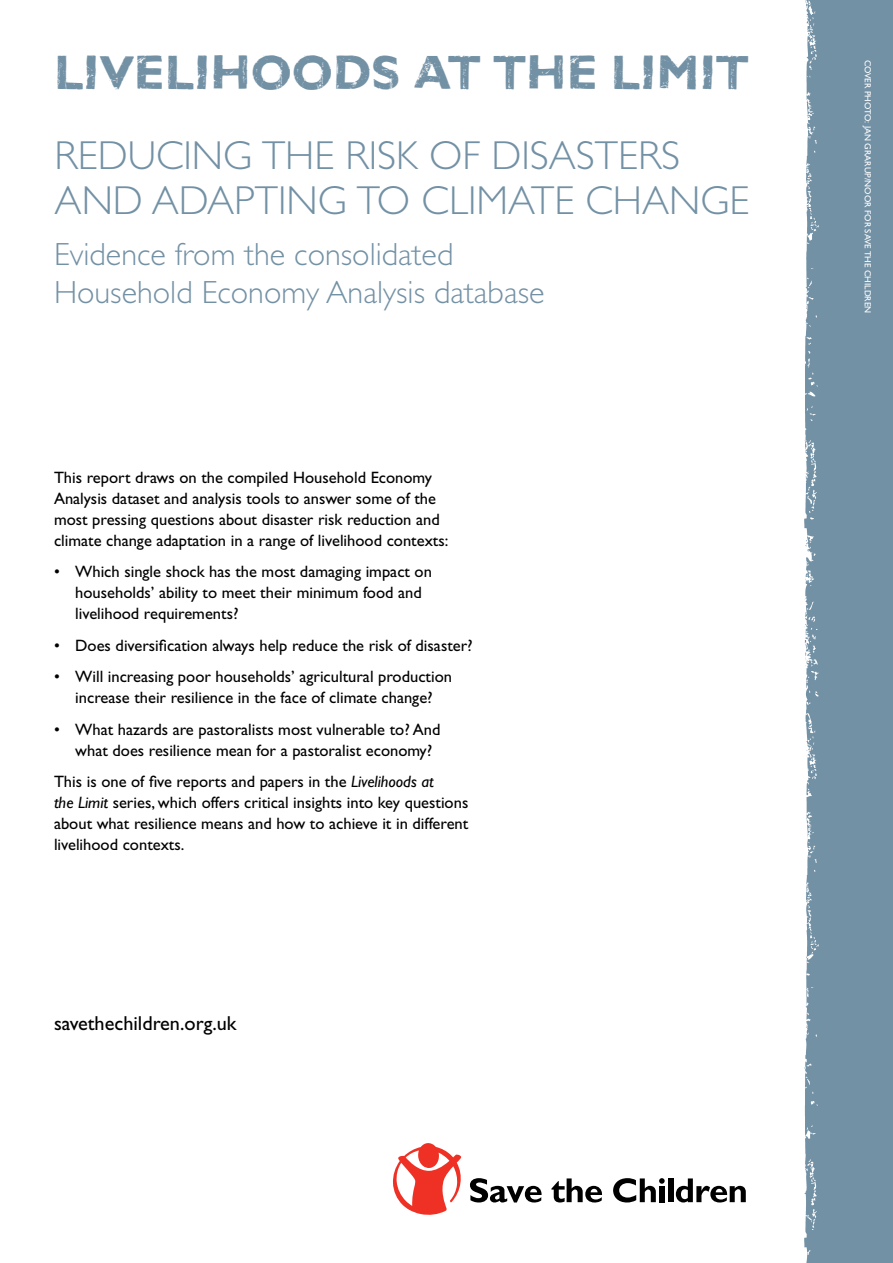
<style>
.page{position:relative;width:893px;height:1263px;background:#fff}
.page>*{position:absolute;margin:0;border:0;box-sizing:border-box;transform-origin:0 0}
.t1{font:700 48.3px "Gill Sans Woodblock";letter-spacing:-.005em;color:#7391a5}
.t2{font:300 40.5px/44.7px "Gill Sans";color:#7391a5}
.t3{font:300 32.1px/37.8px "Gill Sans";color:#7391a5}
.t4{font:20.25px "Gill Sans";color:#000}
.t5{font:16.5px/21px "Gill Sans";color:#000}
.t6{font:9px "Gill Sans";color:#fff}
.s1{font-style:italic}
</style>
<div class="page">
<img style="left:804px;top:0;width:72px;height:1263px">
<div style="left:876px;top:0;width:17px;height:1263px;background:#7391a5"></div>
<svg style="left:470px;top:1178px;width:72px;height:24px"></svg>
<svg style="left:551px;top:1178px;width:51px;height:24px"></svg>
<svg style="left:613px;top:1178px;width:52px;height:24px"></svg>
<div style="left:668px;top:1178px;width:5px;height:24px;background:#000"></div>
<svg style="left:676px;top:1178px;width:70px;height:24px"></svg>
<svg style="left:393px;top:1143px;width:69px;height:72px"></svg>
<h1 class="t1" style="left:54px;top:42px;width:698px">LIVELIHOODS AT THE LIMIT</h1>
<h2 class="t2" style="left:55px;top:133px;width:696px">Reducing the risk of disasters and adapting to climate change</h2>
<h3 class="t3" style="left:54px;top:235px;width:492px">Evidence from the consolidated<br>H ousehold Economy Analysis database</h3>
<p class="t5" style="left:54px;top:466px;width:396px">This report draws on the compiled Household Economy Analysis dataset and analysis tools to answer some of the most pressing questions about disaster risk reduction and climate change adaptation in a range of livelihood contexts:</p>
<p class="t5" style="left:75px;top:561px;width:358px;text-indent:-21px">• Which single shock has the most damaging impact on households’ ability to meet their minimum food and livelihood requirements?</p>
<p class="t5" style="left:54px;top:634px;width:420px">• Does diversification always help reduce the risk of disaster?</p>
<p class="t5" style="left:54px;top:666px;width:400px;text-align:center">• Will increasing poor households’ agricultural production increase their resilience in the face of climate change?</p>
<p class="t5" style="left:75px;top:718px;width:367px;text-indent:-21px">• What hazards are pastoralists most vulnerable to? And what does resilience mean for a pastoralist economy?</p>
<p class="t5" style="left:54px;top:771px;width:416px">This is one of five reports and papers in the <span class="s1">Livelihoods at<br>the Limit</span> series, which offers critical insights into key questions about what resilience means and how to achieve it in different livelihood contexts.</p>
<p class="t4" style="left:54px;top:1011px;width:184px">savethechildren.org.uk</p>
<p class="t6" style="left:873px;top:60px;width:255px;rotate:90deg">COVER Photo: Jan Grarup/Noor for Savethe Children</p>
</div>
